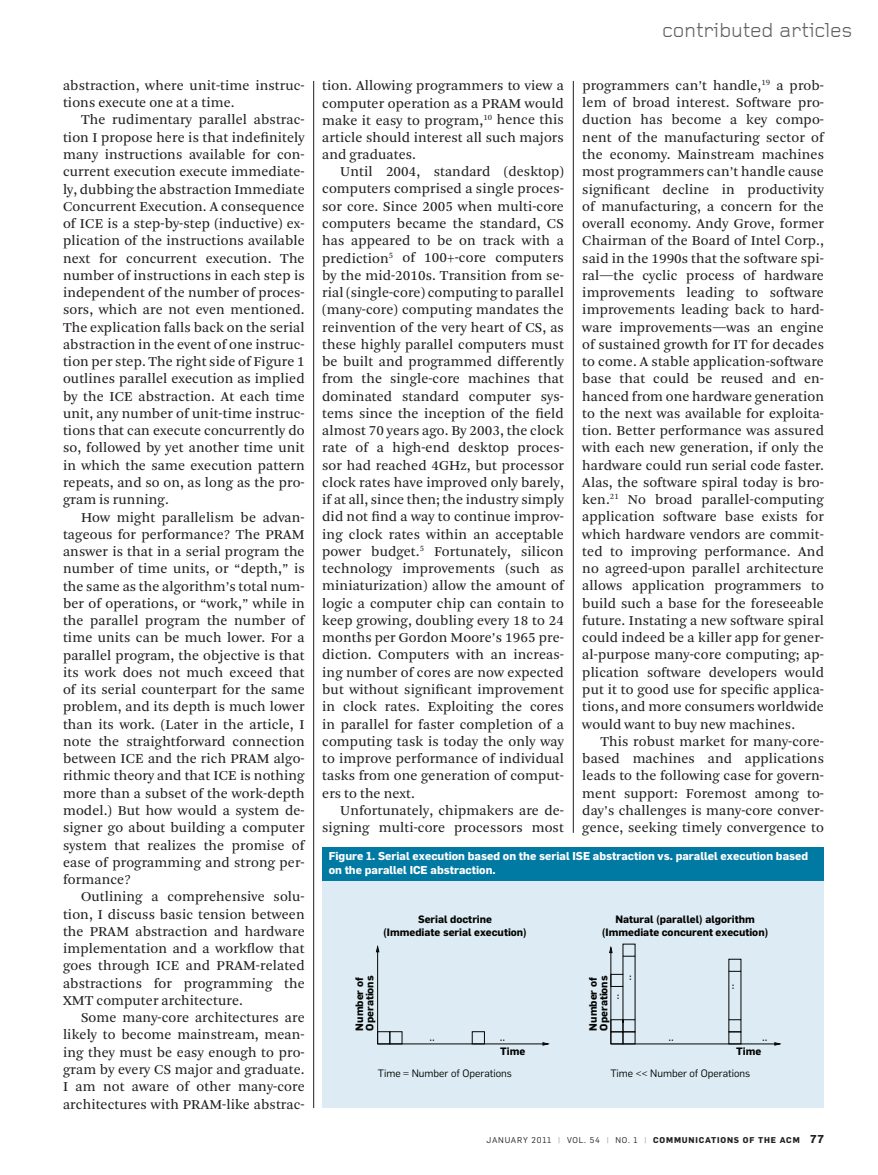
<style>
.page{position:relative;width:878px;height:1175px;background:#fff}
.page>*{position:absolute;margin:0;border:0;box-sizing:border-box;transform-origin:0 0}
.t1{font:21px "Foundry Gridnik";letter-spacing:-.015em;color:#636366}
.t2{font:14.25px/17.2px "Arnhem Blond";letter-spacing:.005em;color:#231f20;text-align:justify}
.t3{font:12.3px "Flama";color:#040503}
.t4{font:12.15px "Flama";color:#040503}
.t5{font:700 11.25px "Flama";color:#fff}
.t6{font:700 10.5px/13.5px "Flama";color:#040503;text-align:center}
.t7{font:10.5px "Flama";color:#040503}
.t8{font:700 8.25px "Flama";letter-spacing:.1em;color:#231f20}
.s1{font-weight:400}
.s2{font-weight:400;color:#939598}
.s3{font-size:11.25px}
</style>
<div class="page">
<hr style="left:313px;top:81px;width:1px;height:1027px;background:#231f20">
<hr style="left:573px;top:81px;width:1px;height:751px;background:#231f20">
<div style="left:322px;top:847px;width:502px;height:260px;background:#ddecf4"></div>
<div style="left:322px;top:847px;width:502px;height:34px;background:#0079a3"></div>
<hr style="left:610px;top:947px;width:1px;height:96px;background:#040503">
<svg style="left:609px;top:946px;width:4px;height:7px"></svg>
<hr style="left:611px;top:1043px;width:169px;height:1px;background:#040503">
<svg style="left:774px;top:1042px;width:8px;height:4px"></svg>
<div style="left:610px;top:1031px;width:13px;height:13px;border:1px solid #040503"></div>
<div style="left:610px;top:1019px;width:13px;height:13px;border:1px solid #040503"></div>
<div style="left:610px;top:974px;width:13px;height:12px;border:1px solid #040503"></div>
<div style="left:622px;top:1019px;width:13px;height:13px;border:1px solid #040503"></div>
<div style="left:622px;top:1031px;width:13px;height:13px;border:1px solid #040503"></div>
<div style="left:728px;top:1031px;width:13px;height:13px;border:1px solid #040503"></div>
<div style="left:728px;top:1019px;width:13px;height:13px;border:1px solid #040503"></div>
<hr style="left:622px;top:986px;width:1px;height:36px;background:#040503">
<svg style="left:622px;top:956px;width:1px;height:18px"></svg>
<hr style="left:728px;top:971px;width:1px;height:48px;background:#040503">
<hr style="left:740px;top:971px;width:1px;height:48px;background:#040503">
<hr style="left:634px;top:956px;width:1px;height:63px;background:#040503">
<hr style="left:377px;top:946px;width:1px;height:97px;background:#040503">
<svg style="left:375px;top:945px;width:4px;height:7px"></svg>
<hr style="left:377px;top:1043px;width:171px;height:1px;background:#040503">
<svg style="left:542px;top:1042px;width:8px;height:4px"></svg>
<div style="left:377px;top:1031px;width:13px;height:13px;border:1px solid #040503"></div>
<div style="left:389px;top:1031px;width:13px;height:13px;border:1px solid #040503"></div>
<div style="left:472px;top:1031px;width:13px;height:13px;border:1px solid #040503"></div>
<p class="t2" style="left:63px;top:77px;width:243px">abstraction, where unit-time instruc&shy;tions execute one at a time.</p>
<p class="t2" style="left:63px;top:111px;width:243px;text-indent:18px">The rudimentary parallel abstrac&shy;tion I propose here is that indefinitely many instructions available for con&shy;current execution execute immediate&shy;ly, dubbing the abstraction Immediate Concurrent Execution. A consequence of ICE is a step-by-step (inductive) ex&shy;plication of the instructions available next for concurrent execution. The number of instructions in each step is independent of the number of proces&shy;sors, which are not even mentioned.<br>The explication falls back on the serial abstraction in the event of one instruc&shy;tion per step. The right side of Figure 1 outlines parallel execution as implied by the ICE abstraction. At each time unit, any number of unit-time instruc&shy;tions that can execute concurrently do so, followed by yet another time unit in which the same execution pattern repeats, and so on, as long as the pro&shy;gram is running.</p>
<p class="t2" style="left:63px;top:508px;width:243px;text-indent:18px">How might parallelism be advan&shy;tageous for performance? The PRAM answer is that in a serial program the number of time units, or “depth,” is the same as the algorithm’s total num&shy;ber of operations, or “work,” while in the parallel program the number of time units can be much lower. For a parallel program, the objective is that its work does not much exceed that of its serial counterpart for the same problem, and its depth is much lower than its work. (Later in the article, I note the straightforward connection between ICE and the rich PRAM algo&shy;rithmic theory and that ICE is nothing more than a subset of the work-depth model.) But how would a system de&shy;signer go about building a computer system that realizes the promise of ease of programming and strong per&shy;formance?</p>
<p class="t2" style="left:63px;top:888px;width:243px;text-indent:18px">Outlining a comprehensive solu&shy;tion, I discuss basic tension between the PRAM abstraction and hardware implementation and a workflow that goes through ICE and PRAM-related abstractions for programming the XMT computer architecture.</p>
<p class="t2" style="left:63px;top:1009px;width:243px;text-indent:18px">Some many-core architectures are likely to become mainstream, mean&shy;ing they must be easy enough to pro&shy;gram by every CS major and graduate.<br>I am not aware of other many-core architectures with PRAM-like abstrac-</p>
<h1 class="t1" style="left:662px;top:19px;width:192px">contributed articles</h1>
<p class="t2" style="left:582px;top:77px;width:243px">programmers can’t handle,<sup>19</sup> a prob&shy;lem of broad interest. Software pro&shy;duction has become a key compo&shy;nent of the manufacturing sector of the economy. Mainstream machines most programmers can’t handle cause significant decline in productivity of manufacturing, a concern for the overall economy. Andy Grove, former Chairman of the Board of Intel Corp., said in the 1990s that the software spi&shy;ral—the cyclic process of hardware improvements leading to software improvements leading back to hard&shy;ware improvements—was an engine of sustained growth for IT for decades to come. A stable application-software base that could be reused and en&shy;hanced from one hardware generation to the next was available for exploita&shy;tion. Better performance was assured with each new generation, if only the hardware could run serial code faster.<br>Alas, the software spiral today is bro&shy;ken.<sup>21</sup> No broad parallel-computing application software base exists for which hardware vendors are commit&shy;ted to improving performance. And no agreed-upon parallel architecture allows application programmers to build such a base for the foreseeable future. Instating a new software spiral could indeed be a killer app for gener&shy;al-purpose many-core computing; ap&shy;plication software developers would put it to good use for specific applica&shy;tions, and more consumers worldwide would want to buy new machines.</p>
<p class="t2" style="left:582px;top:733px;width:243px;text-indent:18px">This robust market for many-core&shy;based machines and applications leads to the following case for govern&shy;ment support: Foremost among to&shy;day’s challenges is many-core conver&shy;gence, seeking timely convergence to</p>
<p class="t5" style="left:328px;top:849px;width:251px">Figure 1. Serial execution based on the serial ISE</p>
<p class="t5" style="left:593px;top:849px;width:217px">abstraction vs. parallel execution based</p>
<p class="t5" style="left:328px;top:863px;width:88px">on the parallel ICE</p>
<p class="t5" style="left:430px;top:863px;width:67px">abstraction.</p>
<p class="t2" style="left:322px;top:77px;width:243px">tion. Allowing programmers to view a computer operation as a PRAM would make it easy to program,<sup>10</sup> hence this article should interest all such majors and graduates.</p>
<p class="t2" style="left:322px;top:163px;width:243px;text-indent:18px">Until 2004, standard (desktop) computers comprised a single proces&shy;sor core. Since 2005 when multi-core computers became the standard, CS has appeared to be on track with a prediction<sup>5</sup> of 100+-core computers by the mid-2010s. Transition from se&shy;rial (single-core) computing to parallel (many-core) computing mandates the reinvention of the very heart of CS, as these highly parallel computers must be built and programmed differently from the single-core machines that dominated standard computer sys&shy;tems since the inception of the field almost 70 years ago. By 2003, the clock rate of a high-end desktop proces&shy;sor had reached 4GHz, but processor clock rates have improved only barely, if at all, since then; the industry simply did not find a way to continue improv&shy;ing clock rates within an acceptable power budget.<sup>5</sup> Fortunately, silicon technology improvements (such as miniaturization) allow the amount of logic a computer chip can contain to keep growing, doubling every 18 to 24 months per Gordon Moore’s 1965 pre&shy;diction. Computers with an increas&shy;ing number of cores are now expected but without significant improvement in clock rates. Exploiting the cores in parallel for faster completion of a computing task is today the only way to improve performance of individual tasks from one generation of comput&shy;ers to the next.</p>
<p class="t2" style="left:322px;top:802px;width:243px;text-align:right">Unfortunately, chipmakers are de&shy;signing multi-core processors most</p>
<p class="t6" style="left:383px;top:911px;width:145px">Serial doctrine<br>(Immediate serial execution)</p>
<p class="t6" style="left:602px;top:911px;width:168px">Natural (parallel) algorithm (Immediate concurent execution)</p>
<p class="t6" style="left:354px;top:1030px;width:57px;line-height:10.5px;text-align:left;rotate:-90deg">Number of<br>Operations</p>
<p class="t6" style="left:587px;top:1030px;width:57px;line-height:10.5px;text-align:left;rotate:-90deg">Number of<br>Operations</p>
<p class="t7" style="left:378px;top:1067px;width:135px">Time = Number of Operations</p>
<p class="t7" style="left:610px;top:1067px;width:141px">Time &lt;&lt; Number of Operations</p>
<p class="t4" style="left:629px;top:966px;width:4px">.</p>
<p class="t4" style="left:629px;top:969px;width:4px">.</p>
<p class="t4" style="left:731px;top:976px;width:4px">..</p>
<p class="t4" style="left:617px;top:985px;width:4px">..</p>
<p class="t3" style="left:429px;top:1029px;width:7px">..</p>
<p class="t3" style="left:499px;top:1029px;width:7px">..</p>
<p class="t4" style="left:668px;top:1029px;width:7px">..</p>
<p class="t4" style="left:762px;top:1029px;width:7px">..</p>
<p class="t6" style="left:500px;top:1043px;width:27px">Time</p>
<p class="t6" style="left:736px;top:1043px;width:27px">Time</p>
<p class="t8" style="left:486px;top:1134px;width:339px"><span class="s1">january 2011</span> <span class="s2">|</span> <span class="s1">vol. 54</span> <span class="s2">|</span> <span class="s1">no. 1</span> <span class="s2">|</span> communications of the acm <span class="s3">77</span></p>
</div>
